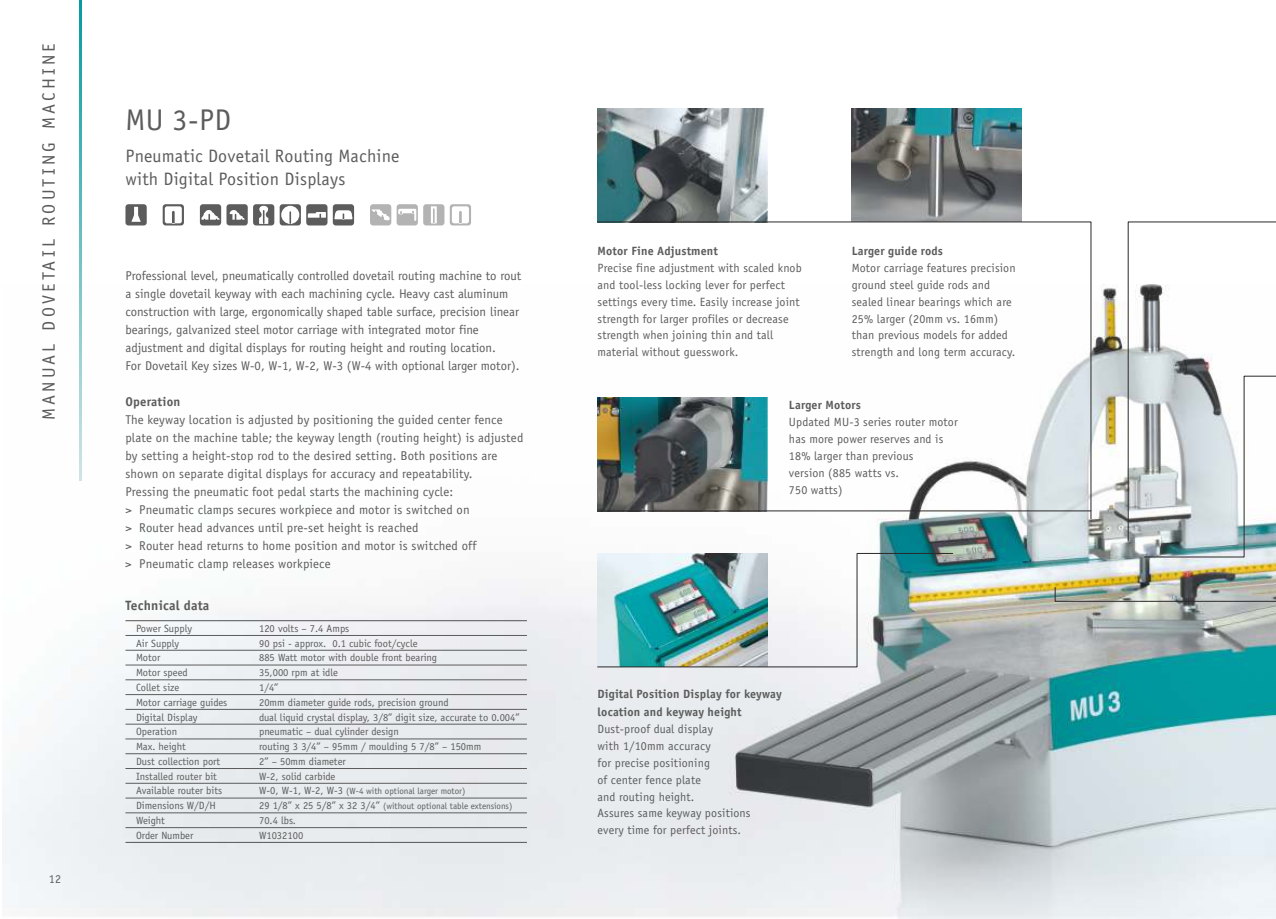
<style>
.page{position:relative;width:1276px;height:919px;background:#fff}
.page>*{position:absolute;margin:0;border:0;box-sizing:border-box;transform-origin:0 0}
.t1{font:30px "Officina Sans";color:#5c5c5c}
.t2{font:18px/23.2px "Officina Sans";letter-spacing:.015em;color:#5c5c5c}
.t3{font:18px "Officina Sans";letter-spacing:.18em;color:#5c5c5c}
.t4{font:700 13.5px "Officina Sans";letter-spacing:.015em;color:#5c5c5c}
.t5{font:12.75px/18px "Officina Sans";color:#5c5c5c}
.t6{font:700 12.75px "Officina Sans";letter-spacing:.015em;color:#5c5c5c}
.t7{font:12px/17px "Officina Sans";letter-spacing:.015em;color:#5c5c5c}
.t8{font:700 12px/17.7px "Officina Sans";letter-spacing:.015em;color:#5c5c5c}
.t9{font:10.5px "Officina Sans";color:#5c5c5c}
.t10{font:10.5px "Officina Sans";letter-spacing:-.02em;color:#5c5c5c}
.t11{font:9px "Officina Sans";color:#5c5c5c}
.s1{font-size:10.5px}
</style>
<div class="page">
<img style="left:2px;top:284px;width:1274px;height:634px">
<img style="left:851px;top:108px;width:171px;height:113px">
<img style="left:597px;top:109px;width:171px;height:112px">
<svg style="left:80px;top:0;width:2px;height:480px"></svg>
<svg style="left:163px;top:204px;width:21px;height:21px"></svg>
<svg style="left:125px;top:204px;width:22px;height:21px"></svg>
<svg style="left:200px;top:204px;width:74px;height:21px"></svg>
<svg style="left:280px;top:204px;width:47px;height:21px"></svg>
<svg style="left:333px;top:204px;width:21px;height:21px"></svg>
<svg style="left:370px;top:204px;width:74px;height:21px"></svg>
<svg style="left:450px;top:204px;width:21px;height:21px"></svg>
<hr style="left:125px;top:620px;width:402px;height:1px;background:#5c5c5c">
<hr style="left:125px;top:635px;width:402px;height:1px;background:#5c5c5c">
<hr style="left:125px;top:650px;width:402px;height:1px;background:#5c5c5c">
<hr style="left:125px;top:664px;width:402px;height:1px;background:#5c5c5c">
<hr style="left:125px;top:679px;width:402px;height:1px;background:#5c5c5c">
<hr style="left:125px;top:694px;width:402px;height:1px;background:#5c5c5c">
<hr style="left:125px;top:709px;width:402px;height:1px;background:#5c5c5c">
<hr style="left:125px;top:723px;width:402px;height:1px;background:#5c5c5c">
<hr style="left:125px;top:738px;width:402px;height:1px;background:#5c5c5c">
<hr style="left:125px;top:753px;width:402px;height:1px;background:#5c5c5c">
<hr style="left:125px;top:768px;width:402px;height:1px;background:#5c5c5c">
<hr style="left:125px;top:782px;width:402px;height:1px;background:#5c5c5c">
<hr style="left:125px;top:841px;width:402px;height:1px;background:#5c5c5c">
<hr style="left:125px;top:797px;width:402px;height:1px;background:#5c5c5c">
<hr style="left:125px;top:812px;width:402px;height:1px;background:#5c5c5c">
<hr style="left:125px;top:827px;width:402px;height:1px;background:#5c5c5c">
<svg style="left:597px;top:221px;width:494px;height:298px"></svg>
<img style="left:597px;top:552px;width:356px;height:115px">
<svg style="left:1127px;top:221px;width:16px;height:321px"></svg>
<hr style="left:597px;top:510px;width:494px;height:1px;background:#2b2929">
<svg style="left:1143px;top:221px;width:133px;height:337px"></svg>
<img style="left:1054px;top:586px;width:222px;height:16px">
<h2 class="t3" style="left:41px;top:420px;width:378px;rotate:-90deg">MANUAL DOVETAIL ROUTING MACHINE</h2>
<p class="t7" style="left:49px;top:871px;width:14px">12</p>
<h1 class="t1" style="left:125px;top:107px;width:107px">MU 3-PD</h1>
<h2 class="t2" style="left:125px;top:145px;width:276px">Pneumatic Dovetail Routing Machine with Digital Position Displays</h2>
<p class="t5" style="left:125px;top:267px;width:397px">Professional level, pneumatically controlled dovetail routing machine to rout a single dovetail keyway with each machining cycle. Heavy cast aluminum construction with large, ergonomically shaped table surface, precision linear bearings, galvanized steel motor carriage with integrated motor fine adjustment and digital displays for routing height and routing location.<br>For Dovetail Key sizes W-0, W-1, W-2, W-3 (W-4 with optional larger motor).</p>
<p class="t6" style="left:125px;top:396px;width:56px">Operation</p>
<p class="t5" style="left:125px;top:412px;width:399px">The keyway location is adjusted by positioning the guided center fence plate on the machine table; the keyway length (routing height) is adjusted by setting a height-stop rod to the desired setting. Both positions are shown on separate digital displays for accuracy and repeatability.<br>Pressing the pneumatic foot pedal starts the machining cycle:<br>&gt; Pneumatic clamps secures workpiece and motor is switched on<br>&gt; Router head advances until pre-set height is reached<br>&gt; Router head returns to home position and motor is switched off<br>&gt; Pneumatic clamp releases workpiece</p>
<p class="t4" style="left:125px;top:600px;width:85px">Technical data</p>
<p class="t9" style="left:136px;top:624px;width:58px">Power Supply</p>
<p class="t9" style="left:259px;top:624px;width:92px">120 volts – 7.4 Amps</p>
<p class="t9" style="left:136px;top:638px;width:45px">Air Supply</p>
<p class="t9" style="left:259px;top:638px;width:160px">90 psi - approx. 0.1 cubic foot/cycle</p>
<p class="t9" style="left:136px;top:653px;width:26px">Motor</p>
<p class="t9" style="left:259px;top:653px;width:179px">885 Watt motor with double front bearing</p>
<p class="t9" style="left:136px;top:668px;width:53px">Motor speed</p>
<p class="t9" style="left:259px;top:668px;width:80px">35,000 rpm at idle</p>
<p class="t9" style="left:136px;top:683px;width:45px">Collet size</p>
<p class="t9" style="left:259px;top:683px;width:21px">1/4”</p>
<p class="t9" style="left:136px;top:697px;width:93px">Motor carriage guides</p>
<p class="t9" style="left:259px;top:697px;width:191px">20mm diameter guide rods, precision ground</p>
<p class="t9" style="left:136px;top:712px;width:63px">Digital Display</p>
<p class="t9" style="left:259px;top:712px;width:262px">dual liquid crystal display, 3/8” digit size, accurate to 0.004”</p>
<p class="t9" style="left:136px;top:727px;width:43px">Operation</p>
<p class="t9" style="left:259px;top:727px;width:141px">pneumatic – dual cylinder design</p>
<p class="t10" style="left:136px;top:742px;width:51px">Max. height</p>
<p class="t9" style="left:259px;top:742px;width:224px">routing 3 3/4” – 95mm / moulding 5 7/8” – 150mm</p>
<p class="t9" style="left:136px;top:757px;width:86px">Dust collection port</p>
<p class="t9" style="left:259px;top:757px;width:88px">2” – 50mm diameter</p>
<p class="t9" style="left:136px;top:771px;width:82px">Installed router bit</p>
<p class="t9" style="left:259px;top:771px;width:78px">W-2, solid carbide</p>
<p class="t9" style="left:136px;top:786px;width:88px">Available router bits</p>
<p class="t11" style="left:259px;top:787px;width:208px"><span class="s1">W-0, W-1, W-2, W-3</span> (W-4 with optional larger motor)</p>
<p class="t9" style="left:136px;top:801px;width:81px">Dimensions W/D/H</p>
<p class="t11" style="left:259px;top:802px;width:255px"><span class="s1">29 1/8” x 25 5/8” x 32 3/4”</span> (without optional table extensions)</p>
<p class="t9" style="left:136px;top:816px;width:30px">Weight</p>
<p class="t9" style="left:259px;top:816px;width:38px">70.4 lbs.</p>
<p class="t9" style="left:136px;top:830px;width:59px">Order Number</p>
<p class="t9" style="left:259px;top:830px;width:46px">W1032100</p>
<p class="t8" style="left:597px;top:243px;width:122px">Motor Fine Adjustment</p>
<p class="t7" style="left:597px;top:260px;width:206px">Precise fine adjustment with scaled knob and tool-less locking lever for perfect settings every time. Easily increase joint strength for larger profiles or decrease strength when joining thin and tall material without guesswork.</p>
<p class="t8" style="left:851px;top:243px;width:93px">Larger guide rods</p>
<p class="t7" style="left:851px;top:260px;width:165px">Motor carriage features precision ground steel guide rods and sealed linear bearings which are<br>25% larger (20mm vs. 16mm) than previous models for added strength and long term accuracy.</p>
<p class="t8" style="left:789px;top:397px;width:73px">Larger Motors</p>
<p class="t7" style="left:789px;top:414px;width:170px">Updated MU-3 series router motor has more power reserves and is<br>18% larger than previous<br>version (885 watts vs.<br>750 watts)</p>
<p class="t8" style="left:597px;top:686px;width:186px">Digital Position Display for keyway location and keyway height</p>
<p class="t7" style="left:597px;top:721px;width:154px">Dust-proof dual display<br>with 1/10mm accuracy<br>for precise positioning<br>of center fence plate<br>and routing height.<br>Assures same keyway positions every time for perfect joints.</p>
</div>
